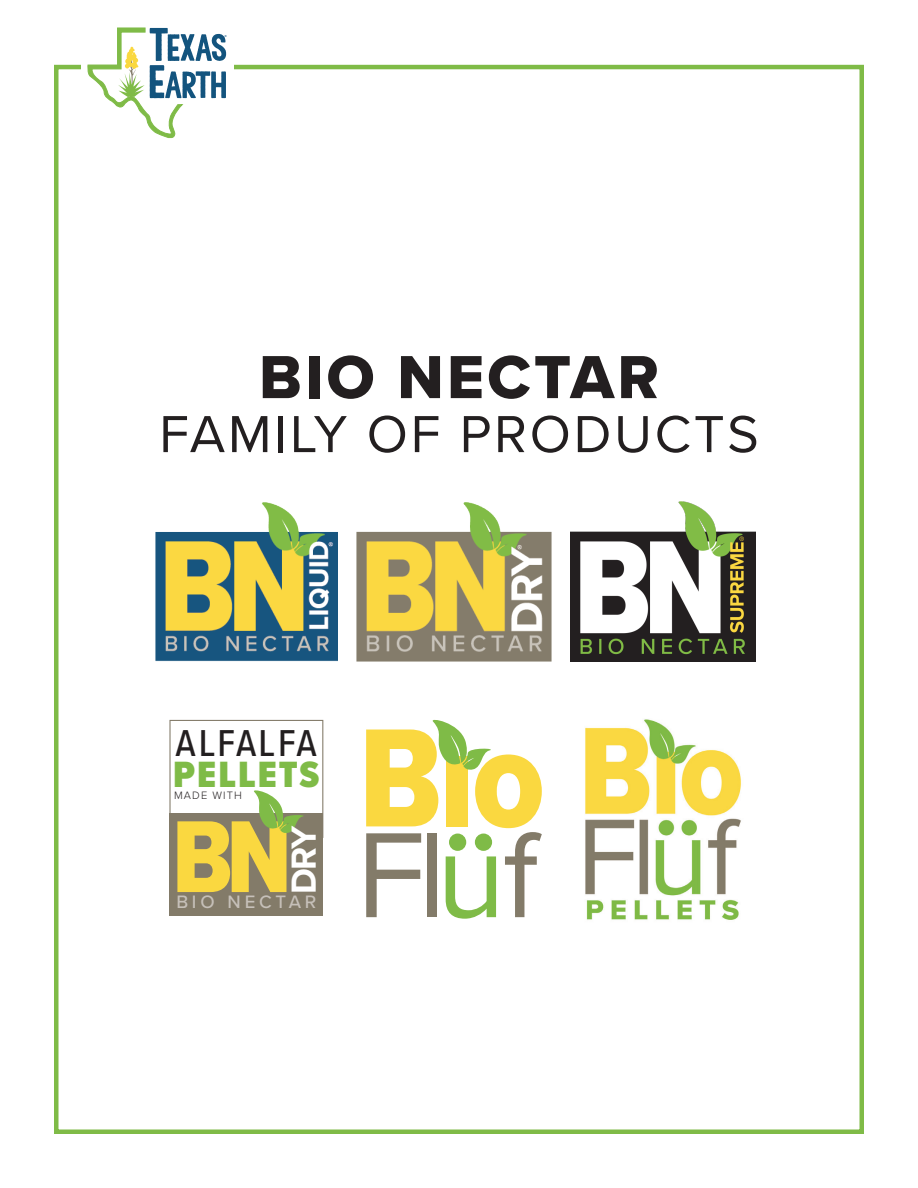
<style>
.page{position:relative;width:918px;height:1188px;background:#fff}
.page>*{position:absolute;margin:0;border:0;box-sizing:border-box;transform-origin:0 0}
.t1{font:106.05px "Proxima Nova Cond Extrabld";color:#fad840}
.t2{font:63px "Proxima Nova Extrabld";letter-spacing:.05em;color:#231f20}
.t3{font:54px "Proxima Nova";letter-spacing:.05em;color:#231f20}
.t4{font:500 38.85px "Proxima Nova Cond";letter-spacing:.055em;color:#231f20}
.t5{font:900 37.95px "Proxima Nova Cond";letter-spacing:.055em;color:#7fbb47}
.t6{font:700 36.15px "Proxima Nova";color:#fff}
.t7{font:500 18.6px "Proxima Nova";letter-spacing:.2em;color:#c6c0b9}
.t8{font:300 11.1px "Proxima Nova";letter-spacing:.1em;color:#231f20}
.t9{font:5.85px "Myriad Pro";color:#13547e}
</style>
<div class="page">
<div style="left:54px;top:65px;width:810px;height:1069px;border:4px solid #7fbb47"></div>
<div style="left:81px;top:27px;width:152px;height:112px;background:#fff"></div>
<svg style="left:87px;top:28px;width:139px;height:110px"></svg>
<img style="left:357px;top:502px;width:194px;height:159px">
<img style="left:155px;top:502px;width:183px;height:160px">
<img style="left:570px;top:501px;width:186px;height:160px">
<div style="left:169px;top:720px;width:154px;height:118px;border:1px solid #837b69"></div>
<div style="left:169px;top:814px;width:154px;height:102px;background:#837b69"></div>
<svg style="left:250px;top:790px;width:60px;height:43px"></svg>
<svg style="left:366px;top:719px;width:176px;height:200px"></svg>
<img style="left:585px;top:719px;width:156px;height:201px">
<p class="t9" style="left:224px;top:33px;width:4px">®</p>
<p class="t2" style="left:259px;top:330px;width:402px">BIO NECTAR</p>
<p class="t3" style="left:159px;top:394px;width:601px">FAMILY OF PRODUCTS</p>
<p class="t4" style="left:176px;top:715px;width:143px">ALFALFA</p>
<p class="t5" style="left:173px;top:746px;width:148px">PELLETS</p>
<p class="t8" style="left:174px;top:787px;width:69px">MADE WITH</p>
<p class="t1" style="left:37px;top:757px;width:198px">N B</p>
<p class="t7" style="left:176px;top:888px;width:40px">BIO</p>
<p class="t1" style="left:226px;top:779px;width:68px">N</p>
<p class="t7" style="left:228px;top:888px;width:90px">NECTAR</p>
<p class="t6" style="left:277px;top:894px;width:71px;rotate:-90deg">DRY</p>
</div>
